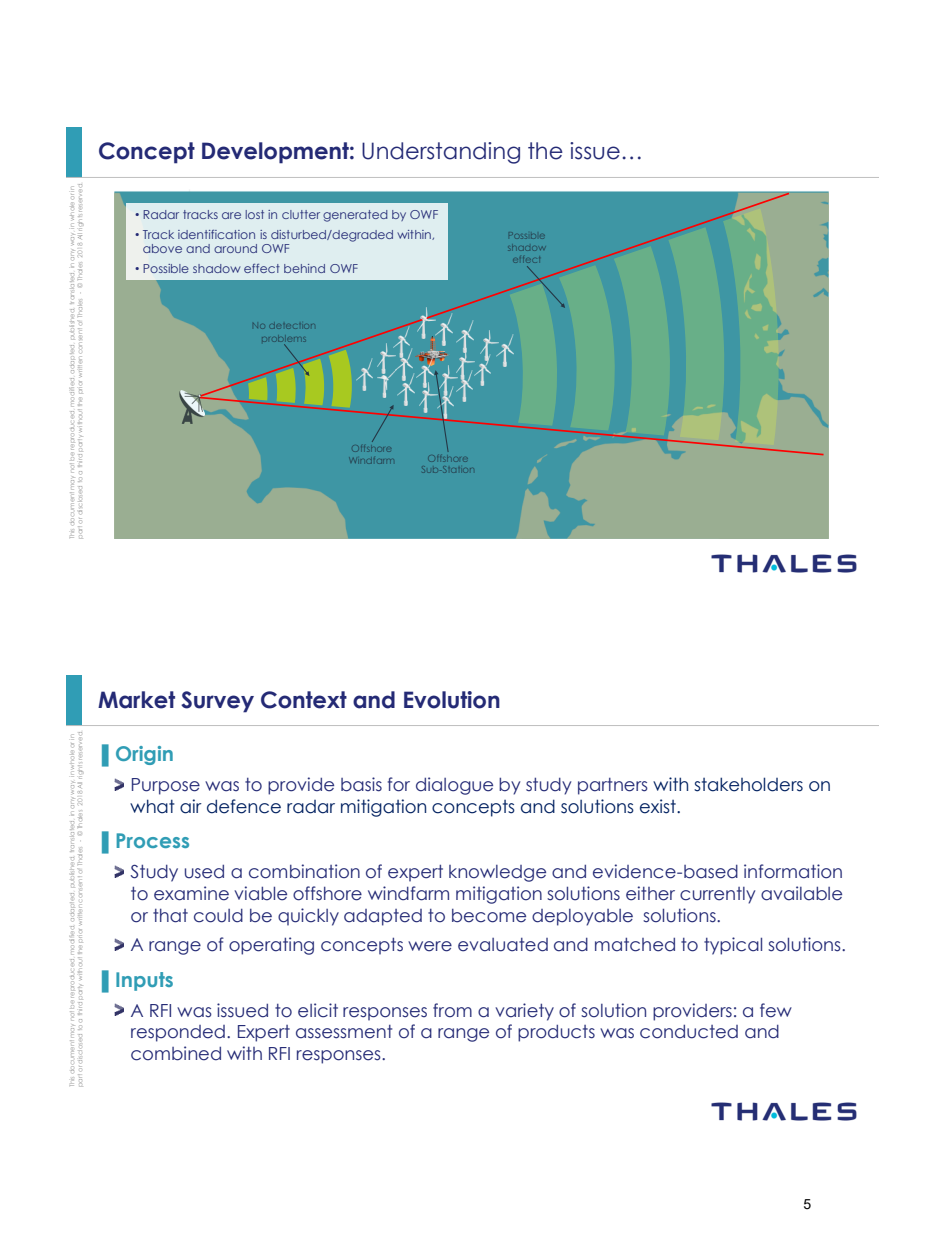
<style>
.page{position:relative;width:945px;height:1260px;background:#fff}
.page>*{position:absolute;margin:0;border:0;box-sizing:border-box;transform-origin:0 0}
.t1{font:22.75px "Century Gothic";color:#242a75}
.t2{font:700 22.75px "Century Gothic";color:#242a75}
.t3{font:700 20.3px "Century Gothic";color:#309db5}
.t4{font:18.03px/21.7px "Century Gothic";color:#242a75;text-align:justify}
.t5{font:18.03px/21.7px "Century Gothic";color:#002060}
.t6{font:14px "Arial";color:#000}
.t7{font:12.42px/14.9px "Century Gothic";color:#242a75}
.t8{font:10.15px/12.2px "Century Gothic";color:#253746;text-align:center}
.t9{font:6.65px/8px "Century Gothic";letter-spacing:.005em;color:#969696}
.s1{font-weight:700}
.s2{font-family:"Arial"}
.s3{font-weight:400;font-size:18.2px}
.s4{color:#242a75}
</style>
<div class="page">
<div style="left:66px;top:127px;width:16px;height:50px;background:#309db5"></div>
<hr style="left:66px;top:177px;width:813px;height:1px;background:#bfbfbf">
<img style="left:711px;top:554px;width:146px;height:19px">
<img style="left:114px;top:190px;width:715px;height:349px">
<div style="left:126px;top:203px;width:322px;height:76px;background:#fff;opacity:.84"></div>
<svg style="left:197px;top:191px;width:594px;height:200px;background:#70aead"></svg>
<img style="left:179px;top:391px;width:19px;height:32px">
<svg style="left:527px;top:266px;width:38px;height:42px;background:#519290"></svg>
<img style="left:416px;top:337px;width:20px;height:7px">
<img style="left:378px;top:343px;width:16px;height:1px">
<img style="left:394px;top:326px;width:16px;height:18px">
<img style="left:418px;top:308px;width:18px;height:30px">
<img style="left:436px;top:313px;width:16px;height:31px">
<img style="left:457px;top:321px;width:16px;height:23px">
<img style="left:480px;top:330px;width:18px;height:14px">
<img style="left:497px;top:335px;width:16px;height:9px">
<svg style="left:198px;top:344px;width:627px;height:112px;background:#65a192"></svg>
<div style="left:66px;top:675px;width:16px;height:51px;background:#309db5"></div>
<hr style="left:66px;top:725px;width:813px;height:1px;background:#bfbfbf">
<img style="left:711px;top:1102px;width:146px;height:19px">
<svg style="left:114px;top:778px;width:9px;height:13px"></svg>
<svg style="left:114px;top:865px;width:9px;height:13px"></svg>
<svg style="left:114px;top:938px;width:9px;height:13px"></svg>
<svg style="left:114px;top:1003px;width:9px;height:13px"></svg>
<p class="t9" style="left:68px;top:539px;width:359px;rotate:-90deg">This document may not be reproduced, modified, adapted, published, translated, in any way, in whole or in part or disclosed to a third party without the prior written consent of Thales - © Thales 2018 All rights reserved.</p>
<h1 class="t1" style="left:98px;top:137px;width:547px"><span class="s1">Concept Development:</span> Understanding the issue…</h1>
<p class="t7" style="left:135px;top:207px;width:305px"><span class="s2">•</span> Radar tracks are lost in clutter generated by OWF</p>
<p class="t7" style="left:143px;top:226px;width:294px;text-indent:-8px"><span class="s2">•</span> Track identification is disturbed/degraded within, above and around OWF</p>
<p class="t7" style="left:135px;top:261px;width:225px"><span class="s2">•</span> Possible shadow effect behind OWF</p>
<p class="t8" style="left:252px;top:319px;width:66px">No detection problems</p>
<p class="t8" style="left:508px;top:229px;width:40px">Possible shadow effect</p>
<p class="t8" style="left:349px;top:442px;width:48px;text-align:left">Offshore<br>Windfarm</p>
<p class="t8" style="left:421px;top:452px;width:56px;line-height:11.7px">Offshore<br>Sub-Station</p>
<p class="t9" style="left:68px;top:1087px;width:359px;rotate:-90deg">This document may not be reproduced, modified, adapted, published, translated, in any way, in whole or in part or disclosed to a third party without the prior written consent of Thales - © Thales 2018 All rights reserved.</p>
<h1 class="t2" style="left:98px;top:685px;width:404px">Market Survey Context and Evolution</h1>
<p class="t3" style="left:102px;top:741px;width:73px"><span class="s3">▌</span>Origin</p>
<p class="t5" style="left:131px;top:773px;width:702px"><span class="s4">Purpose was to provide basis for dialogue by study partners</span> with stakeholders on what air defence radar mitigation concepts and solutions exist.</p>
<p class="t3" style="left:102px;top:828px;width:89px"><span class="s3">▌</span>Process</p>
<p class="t4" style="left:131px;top:860px;width:714px">Study used a combination of expert knowledge and evidence-based information to examine viable offshore windfarm mitigation solutions either currently available or that could be quickly adapted to become deployable solutions.</p>
<p class="t4" style="left:131px;top:933px;width:717px">A range of operating concepts were evaluated and matched to typical solutions.</p>
<p class="t3" style="left:102px;top:966px;width:73px"><span class="s3">▌</span>Inputs</p>
<p class="t4" style="left:131px;top:999px;width:663px;text-align:left">A RFI was issued to elicit responses from a variety of solution providers: a few responded. Expert assessment of a range of products was conducted and combined with RFI responses.</p>
<p class="t6" style="left:803px;top:1195px;width:9px">5</p>
</div>
